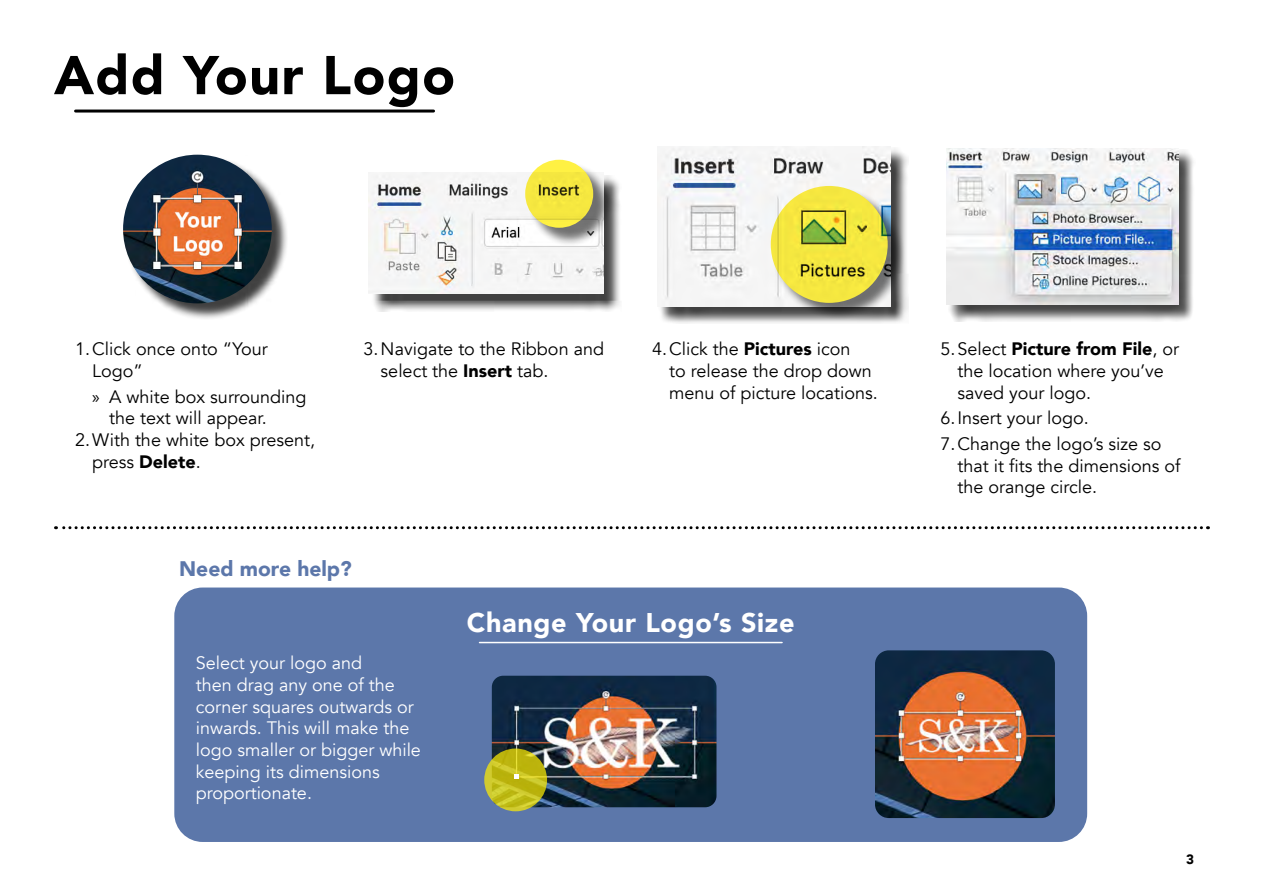
<style>
.page{position:relative;width:1263px;height:893px;background:#fff}
.page>*{position:absolute;margin:0;border:0;box-sizing:border-box;transform-origin:0 0}
.t1{font:900 54px "Avenir";letter-spacing:.025em;color:#000}
.t2{font:900 27px "Avenir";letter-spacing:.025em;color:#fff}
.t3{font:900 21px "Avenir";color:#5c77aa}
.t4{font:18px/21.6px "Avenir";color:#000}
.t5{font:18px/21.6px "Avenir";color:#fff}
.t6{font:900 13.5px "Avenir";color:#000}
.s1{font-family:"Myriad Pro"}
.s2{font-weight:900}
</style>
<div class="page">
<div style="left:124px;top:156px;width:165px;height:164px;background:#000;opacity:.75"></div>
<img style="left:123px;top:155px;width:149px;height:148px;border-radius:74px">
<div style="left:371px;top:175px;width:251px;height:137px;background:#000;opacity:.75"></div>
<img style="left:369px;top:173px;width:234px;height:120px">
<div style="left:658px;top:148px;width:250px;height:176px;background:#000;opacity:.75"></div>
<img style="left:657px;top:147px;width:234px;height:160px">
<div style="left:947px;top:149px;width:248px;height:173px;background:#000;opacity:.75"></div>
<img style="left:947px;top:148px;width:231px;height:157px">
<div style="left:528px;top:162px;width:83px;height:84px;background:#000;opacity:.75"></div>
<svg style="left:525px;top:160px;width:68px;height:68px;fill:#f5e740"></svg>
<div style="left:772px;top:187px;width:133px;height:133px;background:#000;opacity:.75"></div>
<svg style="left:771px;top:186px;width:117px;height:117px;fill:#f4e740"></svg>
<hr style="left:76px;top:110px;width:358px;height:3px;background:#000">
<div style="left:174px;top:587px;width:913px;height:255px;background:#5c77aa;border-radius:28px"></div>
<hr style="left:479px;top:642px;width:303px;height:1px;background:#fff">
<img style="left:875px;top:650px;width:180px;height:168px">
<img style="left:492px;top:676px;width:224px;height:131px">
<svg style="left:484px;top:748px;width:63px;height:63px;fill:#bdb613"></svg>
<svg style="left:514px;top:774px;width:5px;height:4px"></svg>
<svg style="left:55px;top:526px;width:1146px;height:3px"></svg>
<h1 class="t1" style="left:54px;top:29px;width:403px">Add Your Logo</h1>
<p class="t4" style="left:92px;top:339px;width:177px;text-indent:-17px">1.Click once onto “Your<br>Logo”</p>
<p class="t4" style="left:92px;top:386px;width:216px"><span class="s1">»</span> A white box surrounding</p>
<p class="t4" style="left:109px;top:408px;width:159px">the text will appear.</p>
<p class="t4" style="left:75px;top:429px;width:241px">2.With the white box present,</p>
<p class="t4" style="left:92px;top:451px;width:110px">press <span class="s2">Delete</span>.</p>
<p class="t4" style="left:381px;top:339px;width:225px;text-indent:-17px">3.Navigate to the Ribbon and select the <span class="s2">Insert</span> tab.</p>
<p class="t4" style="left:669px;top:339px;width:210px;text-indent:-17px">4.Click the <span class="s2">Pictures</span> icon<br>to release the drop down menu of picture locations.</p>
<p class="t4" style="left:957px;top:339px;width:223px;text-indent:-17px">5.Select <span class="s2">Picture from File</span>, or the location where you’ve saved your logo.</p>
<p class="t4" style="left:940px;top:406px;width:223px;line-height:25.8px">6.Insert your logo.<br>7.Change the logo’s size so</p>
<p class="t4" style="left:957px;top:455px;width:224px">that it fits the dimensions of the orange circle.</p>
<p class="t3" style="left:179px;top:551px;width:174px">Need more help?</p>
<h2 class="t2" style="left:467px;top:599px;width:329px">Change Your Logo’s Size</h2>
<p class="t5" style="left:196px;top:653px;width:227px">Select your logo and<br>then drag any one of the corner squares outwards or inwards. This will make the logo smaller or bigger while keeping its dimensions proportionate.</p>
<p class="t6" style="left:1186px;top:848px;width:9px">3</p>
</div>
